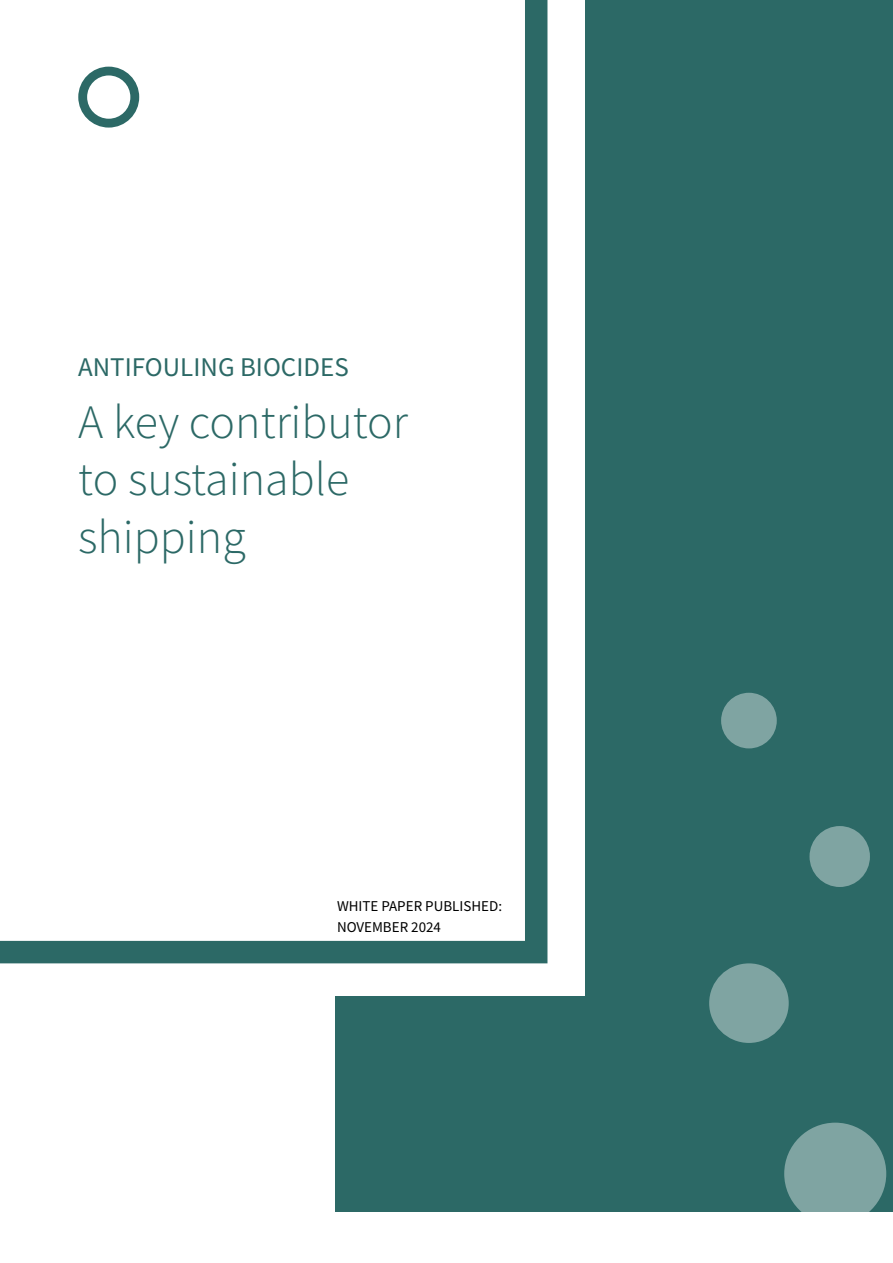
<style>
.page{position:relative;width:893px;height:1263px;background:#fff}
.page>*{position:absolute;margin:0;border:0;box-sizing:border-box;transform-origin:0 0}
.t1{font:48px/57.6px "Source Sans Variable";color:#2c6966}
.t2{font:27px "Source Sans Variable";color:#2c6966}
.t3{font:15px/21px "Source Sans Variable";color:#000}
</style>
<div class="page">
<div style="left:336px;top:0;width:557px;height:1212px;background:#2c6966"></div>
<div style="left:0;top:0;width:585px;height:995px;background:#fff"></div>
<svg style="left:0;top:0;width:548px;height:964px"></svg>
<div style="left:78px;top:67px;width:61px;height:61px;background:#2c6966;border-radius:50%"></div>
<div style="left:87px;top:75px;width:43px;height:44px;background:#fff;border-radius:50%"></div>
<svg style="left:784px;top:1123px;width:102px;height:102px;background:#87aaa8"></svg>
<div style="left:709px;top:963px;width:80px;height:80px;background:#7fa4a2;border-radius:50%"></div>
<div style="left:809px;top:826px;width:61px;height:61px;background:#7fa4a2;border-radius:50%"></div>
<div style="left:721px;top:693px;width:56px;height:55px;background:#7fa4a2;border-radius:50%"></div>
<p class="t2" style="left:78px;top:351px;width:272px">ANTIFOULING BIOCIDES</p>
<p class="t1" style="left:78px;top:393px;width:331px">A key contributor to sustainable shipping</p>
<p class="t3" style="left:337px;top:896px;width:167px">WHITE PAPER PUBLISHED:<br>NOVEMBER 2024</p>
</div>
